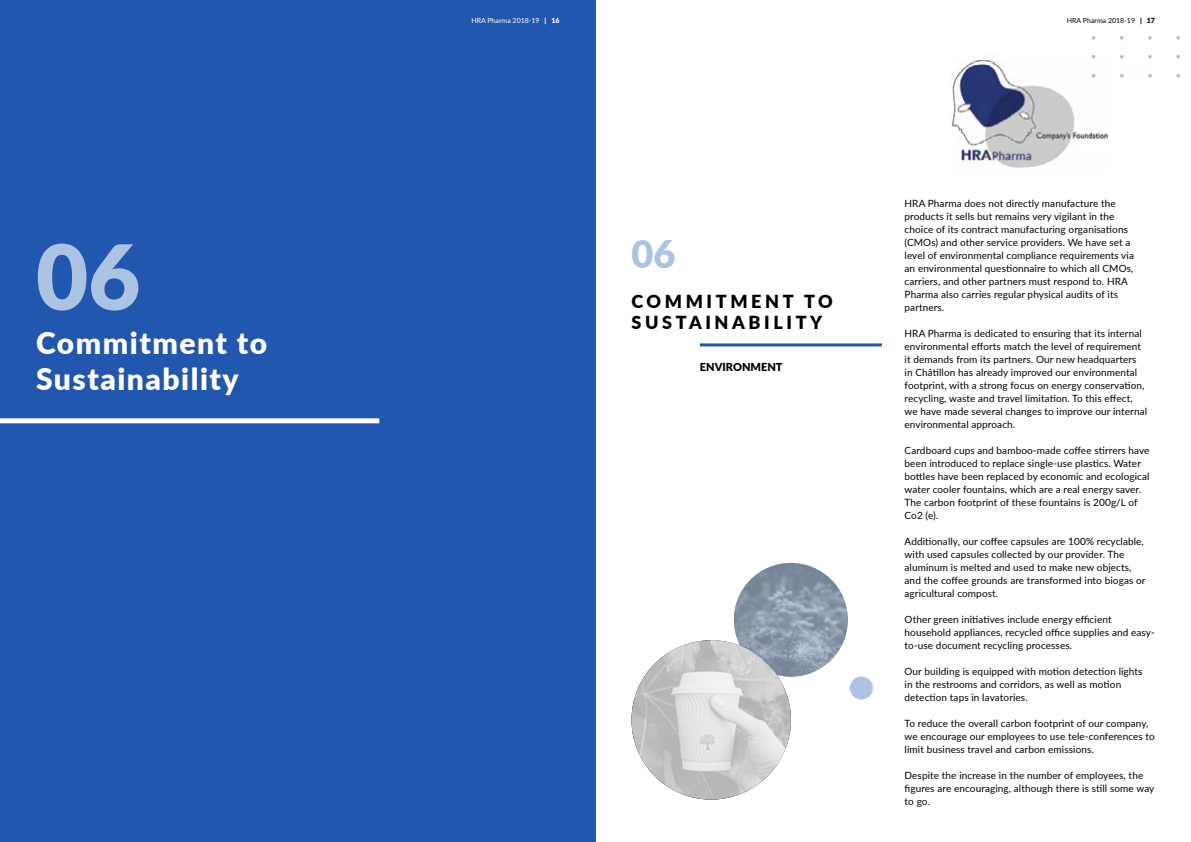
<style>
.page{position:relative;width:1191px;height:842px;background:#fff}
.page>*{position:absolute;margin:0;border:0;box-sizing:border-box;transform-origin:0 0}
.t1{font:900 90px "Lato";color:#acc3e2}
.t2{font:900 38px "Lato";color:#acc3e2}
.t3{font:900 30px/36px "Lato";letter-spacing:.05em;color:#fff}
.t4{font:900 18px/21.6px "Lato";letter-spacing:.2em;color:#000}
.t5{font:900 11px "Lato";color:#000}
.t6{font:10px/13px "Lato";letter-spacing:.01em;color:#000}
.t7{font:7px "Lato";color:#fff}
.t8{font:7px "Lato";color:#000}
.s1{font-weight:900}
</style>
<div class="page">
<div style="left:0;top:0;width:595px;height:842px;background:#2157ae"></div>
<div style="left:0;top:418px;width:379px;height:5px;background:#fff"></div>
<hr style="left:700px;top:343px;width:182px;height:3px;background:#2157ae">
<img style="left:951px;top:55px;width:157px;height:113px">
<svg style="left:734px;top:563px;width:113px;height:113px"></svg>
<svg style="left:631px;top:640px;width:160px;height:159px"></svg>
<div style="left:850px;top:676px;width:23px;height:23px;background:#acc3e2;border-radius:50%"></div>
<svg style="left:1091px;top:36px;width:4px;height:4px"></svg>
<svg style="left:1120px;top:36px;width:3px;height:4px"></svg>
<svg style="left:1176px;top:36px;width:4px;height:4px"></svg>
<svg style="left:1091px;top:55px;width:4px;height:4px"></svg>
<svg style="left:1176px;top:55px;width:4px;height:4px"></svg>
<svg style="left:1091px;top:74px;width:4px;height:4px"></svg>
<svg style="left:1176px;top:74px;width:4px;height:4px"></svg>
<h1 class="t1" style="left:36px;top:209px;width:106px">06</h1>
<h3 class="t3" style="left:36px;top:324px;width:233px">Commitment to<br>Sustainability</h3>
<p class="t7" style="left:471px;top:16px;width:90px">HRA Pharma 2018-19 <span class="s1">| 16</span></p>
<p class="t8" style="left:1067px;top:16px;width:90px">HRA Pharma 2018-19 <span class="s1">| 17</span></p>
<h2 class="t2" style="left:631px;top:225px;width:46px">06</h2>
<h3 class="t4" style="left:631px;top:289px;width:203px">COMMITMENT TO<br>SUSTAINABILITY</h3>
<p class="t5" style="left:700px;top:359px;width:84px">ENVIRONMENT</p>
<p class="t6" style="left:904px;top:196px;width:231px">HRA Pharma does not directly manufacture the products it sells but remains very vigilant in the choice of its contract manufacturing organisations (CMOs) and other service providers. We have set a level of environmental compliance requirements via an environmental questionnaire to which all CMOs, carriers, and other partners must respond to. HRA Pharma also carries regular physical audits of its partners.</p>
<p class="t6" style="left:904px;top:326px;width:244px">HRA Pharma is dedicated to ensuring that its internal environmental efforts match the level of requirement it demands from its partners. Our new headquarters<br>in Châtillon has already improved our environmental footprint, with a strong focus on energy conservation, recycling, waste and travel limitation. To this effect, we have made several changes to improve our internal environmental approach.</p>
<p class="t6" style="left:904px;top:443px;width:246px">Cardboard cups and bamboo-made coffee stirrers have been introduced to replace single-use plastics. Water bottles have been replaced by economic and ecological water cooler fountains, which are a real energy saver.<br>The carbon footprint of these fountains is 200g/L of Co2 (e).</p>
<p class="t6" style="left:904px;top:534px;width:242px">Additionally, our coffee capsules are 100% recyclable, with used capsules collected by our provider. The aluminum is melted and used to make new objects, and the coffee grounds are transformed into biogas or agricultural compost.</p>
<p class="t6" style="left:904px;top:612px;width:252px">Other green initiatives include energy efficient household appliances, recycled office supplies and easy&shy;to-use document recycling processes.</p>
<p class="t6" style="left:904px;top:664px;width:239px">Our building is equipped with motion detection lights in the restrooms and corridors, as well as motion detection taps in lavatories.</p>
<p class="t6" style="left:904px;top:716px;width:252px">To reduce the overall carbon footprint of our company, we encourage our employees to use tele-conferences to limit business travel and carbon emissions.</p>
<p class="t6" style="left:904px;top:768px;width:251px">Despite the increase in the number of employees, the figures are encouraging, although there is still some way to go.</p>
</div>
